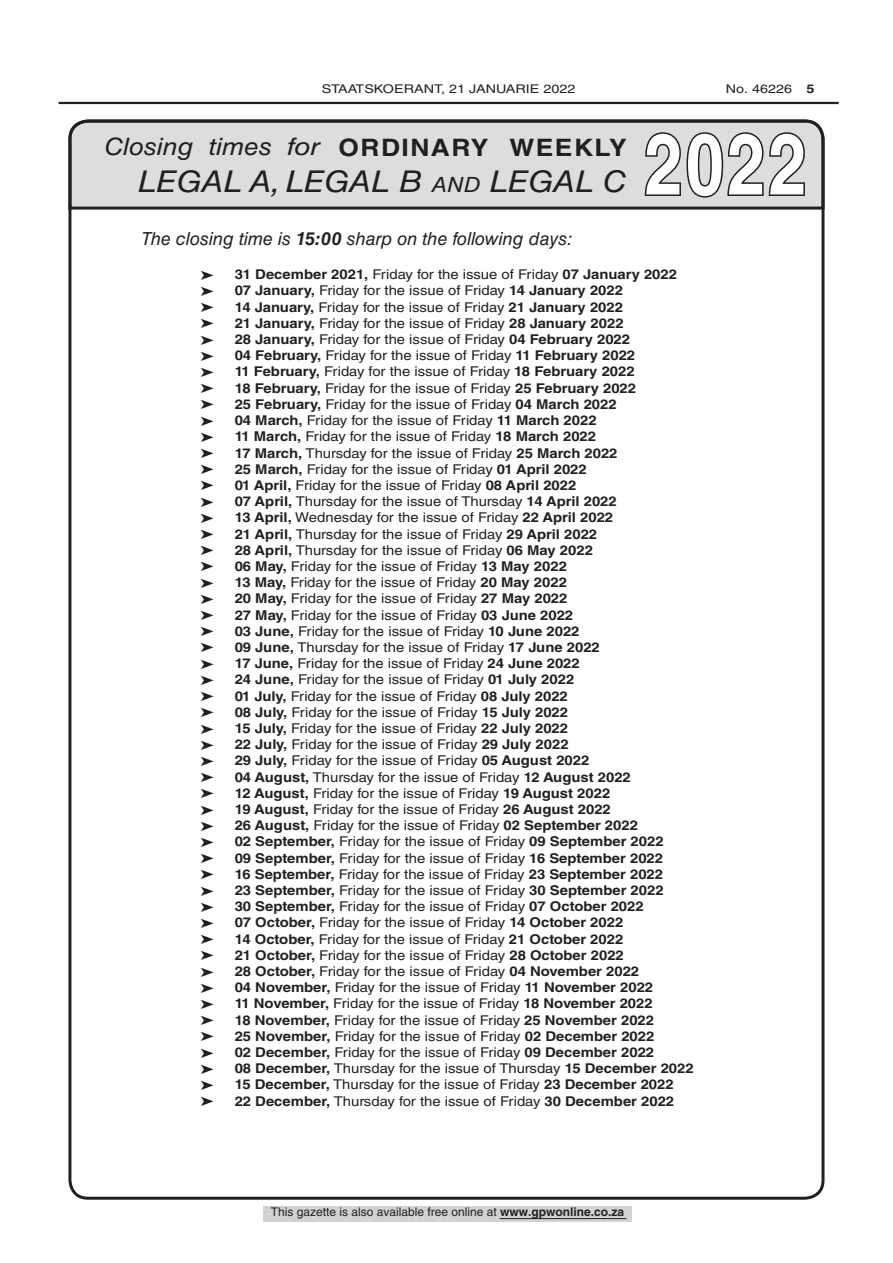
<style>
.page{position:relative;width:893px;height:1263px;background:#fff}
.page>*{position:absolute;margin:0;border:0;box-sizing:border-box;transform-origin:0 0}
.t1{font:700 85.5px "Helvetica LT Std";color:#fff;scale:.8 1}
.t2{font:italic 30px "Helvetica LT Std";color:#231f20;scale:1.1 1}
.t3{font:italic 24px "Helvetica LT Std";color:#231f20;scale:1.1 1}
.t4{font:italic 18px "Helvetica LT Std";color:#231f20}
.t5{font:13.5px/16.2px "Helvetica LT Std";color:#231f20;scale:1.1 1}
.t6{font:13.5px/16.2px "Zapf Dingbats ITC";color:#231f20;text-align:justify;scale:1.1 1}
.t7{font:12px "Helvetica LT Std";color:#231f20}
.t8{font:12px "Helvetica LT Std";color:#231f20;scale:1.2 1}
.s1{font-weight:700}
.s2{font-weight:700;font-style:normal}
.s3{font-size:21px}
</style>
<div class="page">
<div style="left:263px;top:1206px;width:369px;height:16px;background:#d1d2d4"></div>
<hr style="left:500px;top:1218px;width:126px;height:1px;background:#231f20">
<hr style="left:59px;top:102px;width:780px;height:2px;background:#231f20">
<svg style="left:70px;top:120px;width:754px;height:90px;background:#cccdcf"></svg>
<svg style="left:643px;top:131px;width:163px;height:68px;background:#a9a9aa"></svg>
<p class="t8" style="left:322px;top:82px;width:213px">STAATSKOERANT, 21 Jan uar ie 2022</p>
<p class="t8" style="left:726px;top:82px;width:76px">No. 46226 <span class="s1">5</span></p>
<p class="t3" style="left:104px;top:132px;width:476px">Closing times for <span class="s2">ORDINARY WEEKLY</span></p>
<p class="t2" style="left:138px;top:164px;width:446px">LEGAL A, LEGAL B <span class="s3">and</span> LEGAL C</p>
<p class="t4" style="left:141px;top:229px;width:432px">The closing time is <span class="s1">15:00</span> sharp on the following days:</p>
<p class="t1" style="left:644px;top:112px;width:204px">2022</p>
<p class="t6" style="left:200px;top:267px;width:14px">➤ ➤ ➤ ➤ ➤ ➤ ➤ ➤ ➤ ➤ ➤ ➤ ➤ ➤ ➤ ➤ ➤ ➤ ➤ ➤ ➤ ➤ ➤ ➤ ➤ ➤ ➤ ➤ ➤ ➤ ➤ ➤ ➤ ➤ ➤ ➤ ➤ ➤ ➤ ➤ ➤ ➤ ➤ ➤ ➤ ➤ ➤ ➤ ➤ ➤ ➤ ➤</p>
<p class="t5" style="left:235px;top:266px;width:419px"><span class="s1">31 December 2021,</span> Friday for the issue of Friday <span class="s1">07 January 2022<br>07 January,</span> Friday for the issue of Friday <span class="s1">14 January 2022<br>14 January,</span> Friday for the issue of Friday <span class="s1">21 January 2022<br>21 January,</span> Friday for the issue of Friday <span class="s1">28 January 2022<br>28 January,</span> Friday for the issue of Friday <span class="s1">04 February 2022<br>04 February,</span> Friday for the issue of Friday <span class="s1">11 February 2022<br>11 February,</span> Friday for the issue of Friday <span class="s1">18 February 2022<br>18 February,</span> Friday for the issue of Friday <span class="s1">25 February 2022<br>25 February,</span> Friday for the issue of Friday <span class="s1">04 March 2022<br>04 March,</span> Friday for the issue of Friday <span class="s1">11 March 2022<br>11 March,</span> Friday for the issue of Friday <span class="s1">18 March 2022<br>17 March,</span> Thursday for the issue of Friday <span class="s1">25 March 2022<br>25 March,</span> Friday for the issue of Friday <span class="s1">01 April 2022<br>01 April,</span> Friday for the issue of Friday <span class="s1">08 April 2022<br>07 April,</span> Thursday for the issue of Thursday <span class="s1">14 April 2022<br>13 April,</span> Wednesday for the issue of Friday <span class="s1">22 April 2022<br>21 April,</span> Thursday for the issue of Friday <span class="s1">29 April 2022<br>28 April,</span> Thursday for the issue of Friday <span class="s1">06 May 2022<br>06 May,</span> Friday for the issue of Friday <span class="s1">13 May 2022<br>13 May,</span> Friday for the issue of Friday <span class="s1">20 May 2022<br>20 May,</span> Friday for the issue of Friday <span class="s1">27 May 2022<br>27 May,</span> Friday for the issue of Friday <span class="s1">03 June 2022<br>03 June,</span> Friday for the issue of Friday <span class="s1">10 June 2022<br>09 June,</span> Thursday for the issue of Friday <span class="s1">17 June 2022<br>17 June,</span> Friday for the issue of Friday <span class="s1">24 June 2022<br>24 June,</span> Friday for the issue of Friday <span class="s1">01 July 2022<br>01 July,</span> Friday for the issue of Friday <span class="s1">08 July 2022<br>08 July,</span> Friday for the issue of Friday <span class="s1">15 July 2022<br>15 July,</span> Friday for the issue of Friday <span class="s1">22 July 2022<br>22 July,</span> Friday for the issue of Friday <span class="s1">29 July 2022<br>29 July,</span> Friday for the issue of Friday <span class="s1">05 August 2022<br>04 August,</span> Thursday for the issue of Friday <span class="s1">12 August 2022<br>12 August,</span> Friday for the issue of Friday <span class="s1">19 August 2022<br>19 August,</span> Friday for the issue of Friday <span class="s1">26 August 2022<br>26 August,</span> Friday for the issue of Friday <span class="s1">02 September 2022<br>02 September,</span> Friday for the issue of Friday <span class="s1">09 September 2022<br>09 September,</span> Friday for the issue of Friday <span class="s1">16 September 2022<br>16 September,</span> Friday for the issue of Friday <span class="s1">23 September 2022<br>23 September,</span> Friday for the issue of Friday <span class="s1">30 September 2022<br>30 September,</span> Friday for the issue of Friday <span class="s1">07 October 2022<br>07 October,</span> Friday for the issue of Friday <span class="s1">14 October 2022<br>14 October,</span> Friday for the issue of Friday <span class="s1">21 October 2022<br>21 October,</span> Friday for the issue of Friday <span class="s1">28 October 2022<br>28 October,</span> Friday for the issue of Friday <span class="s1">04 November 2022<br>04 November,</span> Friday for the issue of Friday <span class="s1">11 November 2022<br>11 November,</span> Friday for the issue of Friday <span class="s1">18 November 2022<br>18 November,</span> Friday for the issue of Friday <span class="s1">25 November 2022<br>25 November,</span> Friday for the issue of Friday <span class="s1">02 December 2022<br>02 December,</span> Friday for the issue of Friday <span class="s1">09 December 2022<br>08 December,</span> Thursday for the issue of Thursday <span class="s1">15 December 2022<br>15 December,</span> Thursday for the issue of Friday <span class="s1">23 December 2022<br>22 December,</span> Thursday for the issue of Friday <span class="s1">30 December 2022</span></p>
<p class="t7" style="left:271px;top:1204px;width:355px">This gazette is also available free online at <span class="s1">www.gpwonline.co.za</span></p>
</div>
